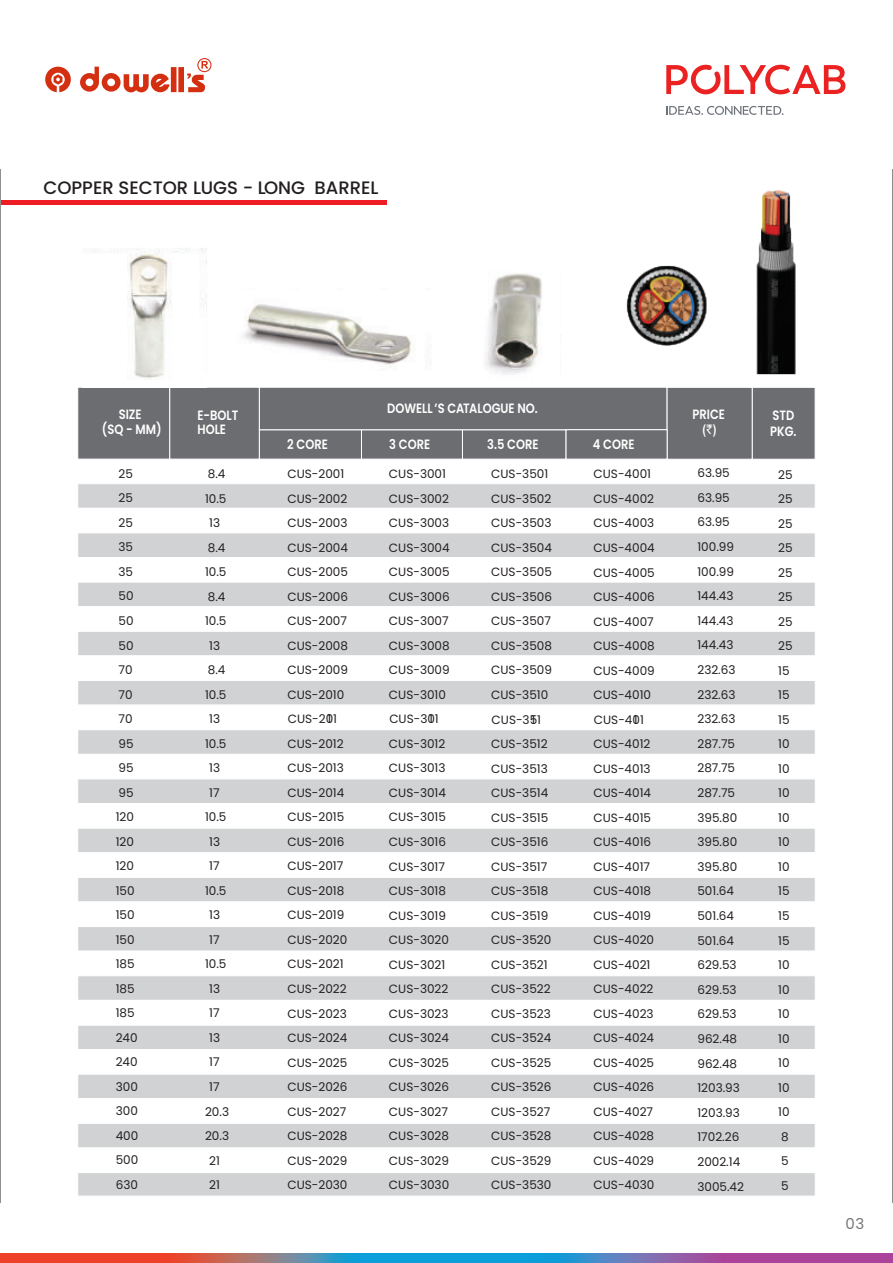
<style>
.page{position:relative;width:893px;height:1263px;background:#fff}
.page>*{position:absolute;margin:0;border:0;box-sizing:border-box;transform-origin:0 0}
.t1{font:500 18px "Poppins";color:#231f20}
.t2{font:15px "Poppins";color:#767779}
.t3{font:600 13.5px/15.5px "Poppins";color:#fff;scale:.85 1}
.t4{font:700 13.5px "Arial Narrow";color:#fff}
.t5{font:12px/24.5px "Poppins";color:#231f20}
.s1{font-family:"Rupee";font-weight:400}
</style>
<div class="page">
<div style="left:77px;top:1024px;width:739px;height:26px;background:#d1d2d4;border:1px solid #fff"></div>
<div style="left:77px;top:483px;width:739px;height:26px;background:#d1d2d4;border:1px solid #fff"></div>
<div style="left:77px;top:508px;width:739px;height:25px;background:#fff"></div>
<div style="left:77px;top:532px;width:739px;height:26px;background:#d1d2d4;border:1px solid #fff"></div>
<div style="left:77px;top:557px;width:739px;height:25px;background:#fff"></div>
<div style="left:77px;top:582px;width:739px;height:25px;background:#d1d2d4;border:1px solid #fff"></div>
<div style="left:77px;top:606px;width:739px;height:26px;background:#fff"></div>
<div style="left:77px;top:631px;width:739px;height:25px;background:#d1d2d4;border:1px solid #fff"></div>
<div style="left:77px;top:655px;width:739px;height:26px;background:#fff"></div>
<div style="left:77px;top:680px;width:739px;height:25px;background:#d1d2d4;border:1px solid #fff"></div>
<div style="left:77px;top:729px;width:739px;height:26px;background:#d1d2d4;border:1px solid #fff"></div>
<div style="left:77px;top:754px;width:739px;height:25px;background:#fff"></div>
<div style="left:77px;top:778px;width:739px;height:26px;background:#d1d2d4;border:1px solid #fff"></div>
<div style="left:77px;top:803px;width:739px;height:25px;background:#fff"></div>
<div style="left:77px;top:828px;width:739px;height:25px;background:#d1d2d4;border:1px solid #fff"></div>
<div style="left:77px;top:852px;width:739px;height:26px;background:#fff"></div>
<div style="left:77px;top:877px;width:739px;height:25px;background:#d1d2d4;border:1px solid #fff"></div>
<div style="left:77px;top:901px;width:739px;height:26px;background:#fff"></div>
<div style="left:77px;top:926px;width:739px;height:25px;background:#d1d2d4;border:1px solid #fff"></div>
<div style="left:77px;top:975px;width:739px;height:26px;background:#d1d2d4;border:1px solid #fff"></div>
<div style="left:77px;top:1000px;width:739px;height:25px;background:#fff"></div>
<div style="left:77px;top:1049px;width:739px;height:25px;background:#fff"></div>
<div style="left:77px;top:1074px;width:739px;height:25px;background:#d1d2d4;border:1px solid #fff"></div>
<div style="left:77px;top:1098px;width:739px;height:26px;background:#fff"></div>
<div style="left:77px;top:1123px;width:739px;height:25px;background:#d1d2d4;border:1px solid #fff"></div>
<div style="left:77px;top:1147px;width:739px;height:26px;background:#fff;border:1px solid #fff"></div>
<div style="left:77px;top:1172px;width:739px;height:24px;background:#d1d2d4;border:1px solid #fff"></div>
<div style="left:77px;top:387px;width:93px;height:72px;background:#6c6d70;border:1px solid #fff"></div>
<div style="left:169px;top:387px;width:91px;height:72px;background:#6c6d70;border:1px solid #fff"></div>
<div style="left:752px;top:387px;width:63px;height:73px;background:#6c6d70;border:1px solid #fff"></div>
<div style="left:259px;top:429px;width:103px;height:30px;background:#6c6d70"></div>
<div style="left:361px;top:429px;width:102px;height:30px;background:#6c6d70"></div>
<div style="left:462px;top:429px;width:104px;height:30px;background:#6c6d70"></div>
<div style="left:259px;top:387px;width:408px;height:43px;background:#6c6d70;border:1px solid #fff"></div>
<div style="left:667px;top:387px;width:85px;height:73px;background:#6c6d70;border:1px solid #fff"></div>
<div style="left:566px;top:429px;width:101px;height:30px;background:#6c6d70;border:1px solid #fff"></div>
<img style="left:83px;top:190px;width:723px;height:198px">
<hr style="left:1px;top:200px;width:386px;height:4px;background:#ee1d23">
<svg style="left:0;top:1253px;width:893px;height:10px;background:#836b93"></svg>
<svg style="left:80px;top:58px;width:131px;height:34px"></svg>
<svg style="left:45px;top:67px;width:26px;height:25px"></svg>
<svg style="left:666px;top:65px;width:179px;height:29px"></svg>
<svg style="left:666px;top:106px;width:117px;height:9px"></svg>
<h1 class="t1" style="left:44px;top:177px;width:336px">COPPER SECTOR LUGS - LONG BARREL</h1>
<p class="t3" style="left:102px;top:407px;width:72px;text-align:center">SIZE<br>(SQ - MM)</p>
<p class="t3" style="left:197px;top:409px;width:50px;line-height:13.8px">E-BOLT<br>HOLE</p>
<p class="t3" style="left:387px;top:401px;width:179px">DOWELL ’S CATALOGUE NO.</p>
<p class="t3" style="left:287px;top:437px;width:49px">2 CORE</p>
<p class="t3" style="left:389px;top:437px;width:50px">3 CORE</p>
<p class="t3" style="left:487px;top:437px;width:62px">3.5 CORE</p>
<p class="t3" style="left:593px;top:437px;width:50px">4 CORE</p>
<p class="t3" style="left:693px;top:407px;width:40px">PRICE</p>
<p class="t4" style="left:702px;top:419px;width:16px">(<span class="s1">`</span>)</p>
<p class="t3" style="left:770px;top:408px;width:33px">STD<br>PKG.</p>
<p class="t5" style="left:116px;top:461px;width:24px">25<br>25<br>25<br>35<br>35<br>50<br>50<br>50<br>70<br>70<br>70<br>95<br>95<br>95<br>120<br>120<br>120<br>150<br>150<br>150<br>185<br>185<br>185<br>240<br>240<br>300<br>300<br>400<br>500<br>630</p>
<p class="t5" style="left:205px;top:462px;width:26px;text-align:center">8.4<br>10.5<br>13<br>8.4<br>10.5<br>8.4<br>10.5<br>13<br>8.4<br>10.5<br>13<br>10.5<br>13<br>17<br>10.5<br>13<br>17<br>10.5<br>13<br>17<br>10.5<br>13<br>17<br>13<br>17<br>17<br>20.3<br>20.3<br>21<br>21</p>
<p class="t5" style="left:287px;top:462px;width:62px">CUS-2001<br>CUS-2002<br>CUS-2003<br>CUS-2004<br>CUS-2005<br>CUS-2006<br>CUS-2007<br>CUS-2008<br>CUS-2009<br>CUS-2010<br>CUS-2011<br>CUS-2012<br>CUS-2013<br>CUS-2014<br>CUS-2015<br>CUS-2016<br>CUS-2017<br>CUS-2018<br>CUS-2019<br>CUS-2020<br>CUS-2021<br>CUS-2022<br>CUS-2023<br>CUS-2024<br>CUS-2025<br>CUS-2026<br>CUS-2027<br>CUS-2028<br>CUS-2029<br>CUS-2030</p>
<p class="t5" style="left:389px;top:462px;width:62px">CUS-3001<br>CUS-3002<br>CUS-3003<br>CUS-3004<br>CUS-3005<br>CUS-3006<br>CUS-3007<br>CUS-3008<br>CUS-3009<br>CUS-3010<br>CUS-3011<br>CUS-3012<br>CUS-3013<br>CUS-3014<br>CUS-3015<br>CUS-3016<br>CUS-3017<br>CUS-3018<br>CUS-3019<br>CUS-3020<br>CUS-3021<br>CUS-3022<br>CUS-3023<br>CUS-3024<br>CUS-3025<br>CUS-3026<br>CUS-3027<br>CUS-3028<br>CUS-3029<br>CUS-3030</p>
<p class="t5" style="left:491px;top:462px;width:62px">CUS-3501<br>CUS-3502<br>CUS-3503<br>CUS-3504<br>CUS-3505<br>CUS-3506<br>CUS-3507<br>CUS-3508<br>CUS-3509<br>CUS-3510<br>CUS-3511<br>CUS-3512<br>CUS-3513<br>CUS-3514<br>CUS-3515<br>CUS-3516<br>CUS-3517<br>CUS-3518<br>CUS-3519<br>CUS-3520<br>CUS-3521<br>CUS-3522<br>CUS-3523<br>CUS-3524<br>CUS-3525<br>CUS-3526<br>CUS-3527<br>CUS-3528<br>CUS-3529<br>CUS-3530</p>
<p class="t5" style="left:594px;top:462px;width:63px">CUS-4001<br>CUS-4002<br>CUS-4003<br>CUS-4004<br>CUS-4005<br>CUS-4006<br>CUS-4007<br>CUS-4008<br>CUS-4009<br>CUS-4010<br>CUS-4011<br>CUS-4012<br>CUS-4013<br>CUS-4014<br>CUS-4015<br>CUS-4016<br>CUS-4017<br>CUS-4018<br>CUS-4019<br>CUS-4020<br>CUS-4021<br>CUS-4022<br>CUS-4023<br>CUS-4024<br>CUS-4025<br>CUS-4026<br>CUS-4027<br>CUS-4028<br>CUS-4029<br>CUS-4030</p>
<p class="t5" style="left:697px;top:461px;width:48px">63.95<br>63.95<br>63.95<br>100.99<br>100.99<br>144.43<br>144.43<br>144.43<br>232.63<br>232.63<br>232.63<br>287.75<br>287.75<br>287.75<br>395.80<br>395.80<br>395.80<br>501.64<br>501.64<br>501.64<br>629.53<br>629.53<br>629.53<br>962.48<br>962.48<br>1203.93<br>1203.93<br>1702.26<br>2002.14<br>3005.42</p>
<p class="t5" style="left:778px;top:462px;width:16px">25<br>25<br>25<br>25<br>25<br>25<br>25<br>25<br>15<br>15<br>15<br>10<br>10<br>10<br>10<br>10<br>10<br>15<br>15<br>15<br>10<br>10<br>10<br>10<br>10<br>10<br>10<br>8<br>5<br>5</p>
<p class="t2" style="left:846px;top:1214px;width:20px">03</p>
</div>
